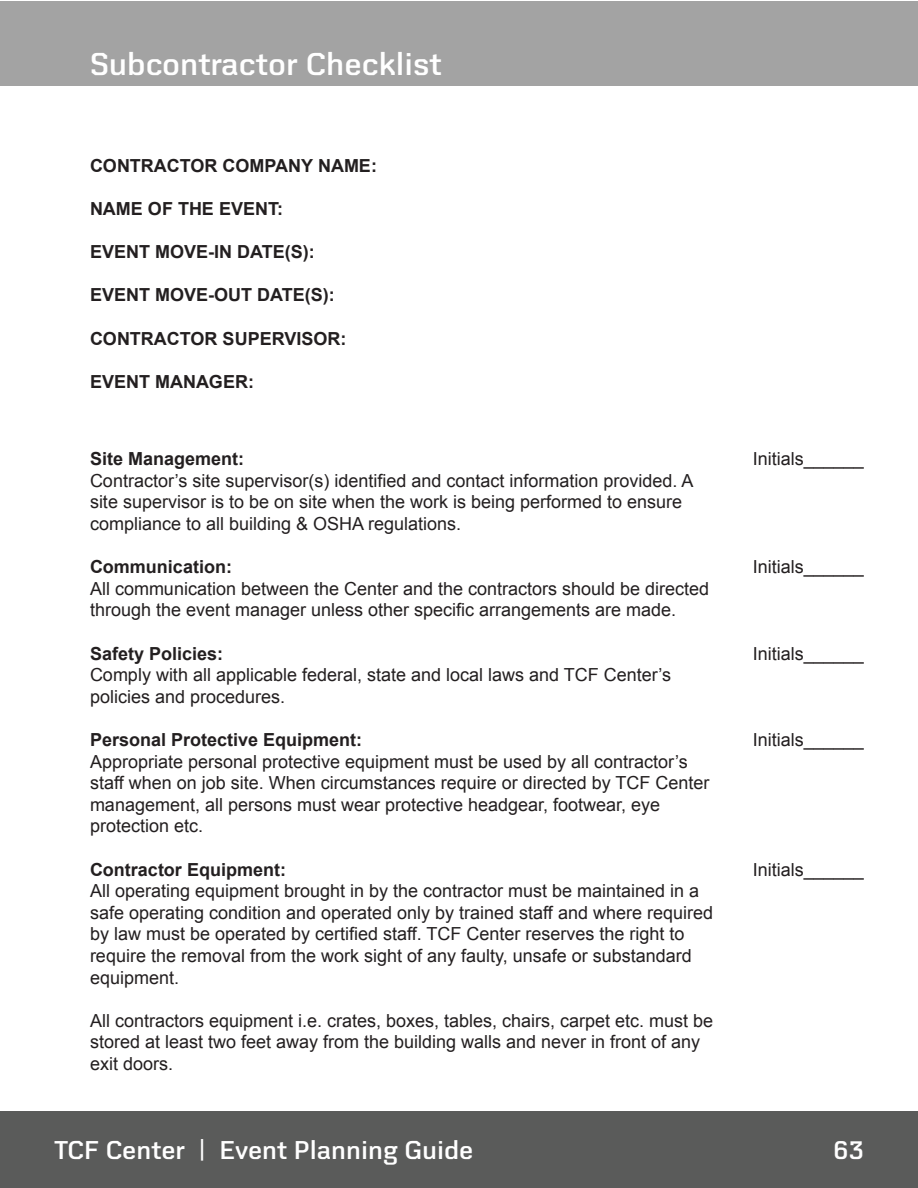
<style>
.page{position:relative;width:918px;height:1188px;background:#fff}
.page>*{position:absolute;margin:0;border:0;box-sizing:border-box;transform-origin:0 0}
.t1{font:600 33px "Agita";color:#fff}
.t2{font:600 27px "Agita";color:#fff}
.t3{font:18px/21.6px "Arial";color:#231f20}
.t4{font:700 18px "Arial";color:#231f20}
</style>
<div class="page">
<div style="left:0;top:1111px;width:918px;height:77px;background:#5a5b5a"></div>
<div style="left:0;top:2px;width:918px;height:84px;background:#a3a3a3"></div>
<h1 class="t1" style="left:54px;top:47px;width:353px">Subcontractor Checklist</h1>
<h1 class="t1" style="left:90px;top:47px;width:353px">Subcontractor Checklist</h1>
<p class="t4" style="left:90px;top:153px;width:288px">CONTRACTOR COMPANY NAME:</p>
<p class="t4" style="left:90px;top:197px;width:195px">NAME OF THE EVENT:</p>
<p class="t4" style="left:90px;top:240px;width:226px">EVENT MOVE-IN DATE(S):</p>
<p class="t4" style="left:90px;top:283px;width:246px">EVENT MOVE-OUT DATE(S):</p>
<p class="t4" style="left:90px;top:326px;width:258px">CONTRACTOR SUPERVISOR:</p>
<p class="t4" style="left:90px;top:369px;width:165px">EVENT MANAGER:</p>
<p class="t4" style="left:90px;top:447px;width:156px">Site Management:</p>
<p class="t3" style="left:90px;top:470px;width:605px">Contractor’s site supervisor(s) identified and contact information provided. A site supervisor is to be on site when the work is being performed to ensure compliance to all building &amp; OSHA regulations.</p>
<p class="t4" style="left:90px;top:555px;width:144px">Communication:</p>
<p class="t3" style="left:90px;top:578px;width:621px">All communication between the Center and the contractors should be directed through the event manager unless other specific arrangements are made.</p>
<p class="t4" style="left:90px;top:641px;width:135px">Safety Policies:</p>
<p class="t3" style="left:90px;top:664px;width:583px">Comply with all applicable federal, state and local laws and TCF Center’s policies and procedures.</p>
<p class="t4" style="left:90px;top:728px;width:274px">Personal Protective Equipment:</p>
<p class="t3" style="left:90px;top:751px;width:621px">Appropriate personal protective equipment must be used by all contractor’s staff when on job site. When circumstances require or directed by TCF Center management, all persons must wear protective headgear, footwear, eye protection etc.</p>
<p class="t4" style="left:90px;top:857px;width:198px">Contractor Equipment:</p>
<p class="t3" style="left:90px;top:880px;width:625px">All operating equipment brought in by the contractor must be maintained in a safe operating condition and operated only by trained staff and where required by law must be operated by certified staff. TCF Center reserves the right to require the removal from the work sight of any faulty, unsafe or substandard equipment.</p>
<p class="t3" style="left:90px;top:1010px;width:625px">All contractors equipment i.e. crates, boxes, tables, chairs, carpet etc. must be stored at least two feet away from the building walls and never in front of any exit doors.</p>
<p class="t3" style="left:753px;top:448px;width:113px">Initials______</p>
<p class="t3" style="left:753px;top:556px;width:113px">Initials______</p>
<p class="t3" style="left:753px;top:643px;width:113px">Initials______</p>
<p class="t3" style="left:753px;top:729px;width:113px">Initials______</p>
<p class="t3" style="left:753px;top:859px;width:113px">Initials______</p>
<h2 class="t2" style="left:54px;top:1136px;width:421px">TCF Center | Event Planning Guide</h2>
<h2 class="t2" style="left:833px;top:1136px;width:32px">63</h2>
</div>
